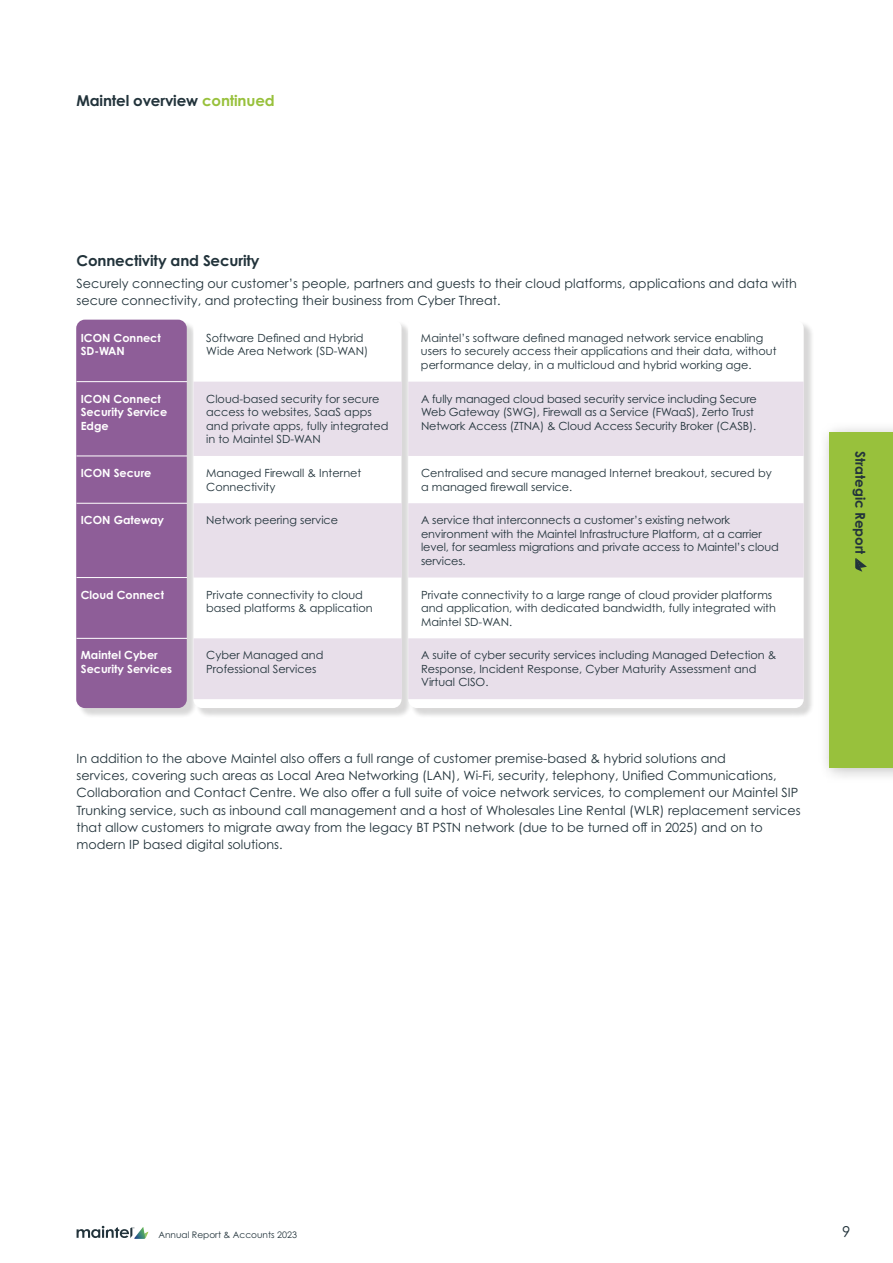
<style>
.page{position:relative;width:893px;height:1263px;background:#fff}
.page>*{position:absolute;margin:0;border:0;box-sizing:border-box;transform-origin:0 0}
.t1{font:700 15px "Century Gothic Pro";letter-spacing:-.01em;color:#22333b}
.t2{font:15px "Century Gothic Pro";color:#22333b}
.t3{font:700 13.5px "Century Gothic Pro";color:#22333b}
.t4{font:12.75px/17.2px "Century Gothic Pro";color:#22333b}
.t5{font:11.25px/13.5px "Century Gothic Pro";color:#22333b}
.t6{font:700 11.25px/13.5px "Century Gothic Pro";color:#fff}
.t7{font:9px "Century Gothic Pro";color:#22333b}
.s1{color:#98c13c}
</style>
<div class="page">
<div style="left:78px;top:322px;width:119px;height:396px;background:#3a3938;opacity:.2"></div>
<div style="left:76px;top:320px;width:111px;height:388px;background:#8e5e98;border-radius:9px"></div>
<div style="left:196px;top:322px;width:216px;height:396px;background:#3a3938;opacity:.2"></div>
<div style="left:193px;top:320px;width:208px;height:388px;background:#fff;border-radius:9px"></div>
<div style="left:410px;top:322px;width:404px;height:396px;background:#3a3938;opacity:.2"></div>
<div style="left:408px;top:320px;width:396px;height:388px;background:#fff;border-radius:9px"></div>
<svg style="left:193px;top:382px;width:611px;height:317px;fill:#e8dfea"></svg>
<hr style="left:77px;top:381px;width:110px;height:1px;background:#fff">
<hr style="left:77px;top:456px;width:110px;height:1px;background:#fff">
<hr style="left:77px;top:503px;width:110px;height:1px;background:#fff">
<hr style="left:77px;top:577px;width:110px;height:1px;background:#fff">
<hr style="left:77px;top:638px;width:110px;height:1px;background:#fff">
<svg style="left:77px;top:1226px;width:71px;height:13px"></svg>
<div style="left:818px;top:420px;width:75px;height:365px;background:#000;opacity:.25"></div>
<div style="left:829px;top:432px;width:64px;height:335px;background:#98c13c"></div>
<svg style="left:855px;top:558px;width:12px;height:14px"></svg>
<h1 class="t1" style="left:77px;top:91px;width:200px">Maintel overview <span class="s1">continued</span></h1>
<h1 class="t1" style="left:77px;top:251px;width:184px">Connectivity and Security</h1>
<p class="t4" style="left:77px;top:274px;width:722px">Securely connecting our customer’s people, partners and guests to their cloud platforms, applications and data with secure connectivity, and protecting their business from Cyber Threat.</p>
<p class="t6" style="left:81px;top:331px;width:82px">ICON Connect<br>SD-WAN</p>
<p class="t5" style="left:206px;top:331px;width:163px">Software Defined and Hybrid<br>Wide Area Network (SD-WAN)</p>
<p class="t5" style="left:421px;top:331px;width:357px">Maintel’s software defined managed network service enabling users to securely access their applications and their data, without performance delay, in a multicloud and hybrid working age.</p>
<p class="t6" style="left:81px;top:392px;width:88px">ICON Connect<br>Security Service<br>Edge</p>
<p class="t5" style="left:206px;top:392px;width:184px">Cloud-based security for secure access to websites, SaaS apps and private apps, fully integrated in to Maintel SD-WAN</p>
<p class="t5" style="left:421px;top:392px;width:337px">A fully managed cloud based security service including Secure<br>Web Gateway (SWG), Firewall as a Service (FWaaS), Zerto Trust<br>Network Access (ZTNA) &amp; Cloud Access Security Broker (CASB).</p>
<p class="t6" style="left:81px;top:466px;width:72px">ICON Secure</p>
<p class="t5" style="left:206px;top:466px;width:157px">Managed Firewall &amp; Internet<br>Connectivity</p>
<p class="t5" style="left:421px;top:466px;width:352px">Centralised and secure managed Internet breakout, secured by a managed firewall service.</p>
<p class="t6" style="left:81px;top:513px;width:85px">ICON Gateway</p>
<p class="t5" style="left:206px;top:513px;width:133px">Network peering service</p>
<p class="t5" style="left:421px;top:513px;width:359px">A service that interconnects a customer’s existing network environment with the Maintel Infrastructure Platform, at a carrier level, for seamless migrations and private access to Maintel’s cloud services.</p>
<p class="t6" style="left:81px;top:588px;width:85px">Cloud Connect</p>
<p class="t5" style="left:206px;top:588px;width:168px">Private connectivity to cloud based platforms &amp; application</p>
<p class="t5" style="left:421px;top:588px;width:356px">Private connectivity to a large range of cloud provider platforms and application, with dedicated bandwidth, fully integrated with<br>Maintel SD-WAN.</p>
<p class="t6" style="left:81px;top:648px;width:93px">Maintel Cyber<br>Security Services</p>
<p class="t5" style="left:206px;top:648px;width:119px">Cyber Managed and<br>Professional Services</p>
<p class="t5" style="left:421px;top:648px;width:357px">A suite of cyber security services including Managed Detection &amp;<br>Response, Incident Response, Cyber Maturity Assessment and<br>Virtual CISO.</p>
<p class="t4" style="left:77px;top:749px;width:726px">In addition to the above Maintel also offers a full range of customer premise-based &amp; hybrid solutions and<br>services, covering such areas as Local Area Networking (LAN), Wi-Fi, security, telephony, Unified Communications, Collaboration and Contact Centre. We also offer a full suite of voice network services, to complement our Maintel SIP Trunking service, such as inbound call management and a host of Wholesales Line Rental (WLR) replacement services that allow customers to migrate away from the legacy BT PSTN network (due to be turned off in 2025) and on to modern IP based digital solutions.</p>
<p class="t3" style="left:869px;top:451px;width:105px;rotate:90deg">Strategic Report</p>
<p class="t7" style="left:158px;top:1229px;width:140px">Annual Report &amp; Accounts 2023</p>
<h1 class="t2" style="left:842px;top:1222px;width:10px">9</h1>
</div>
